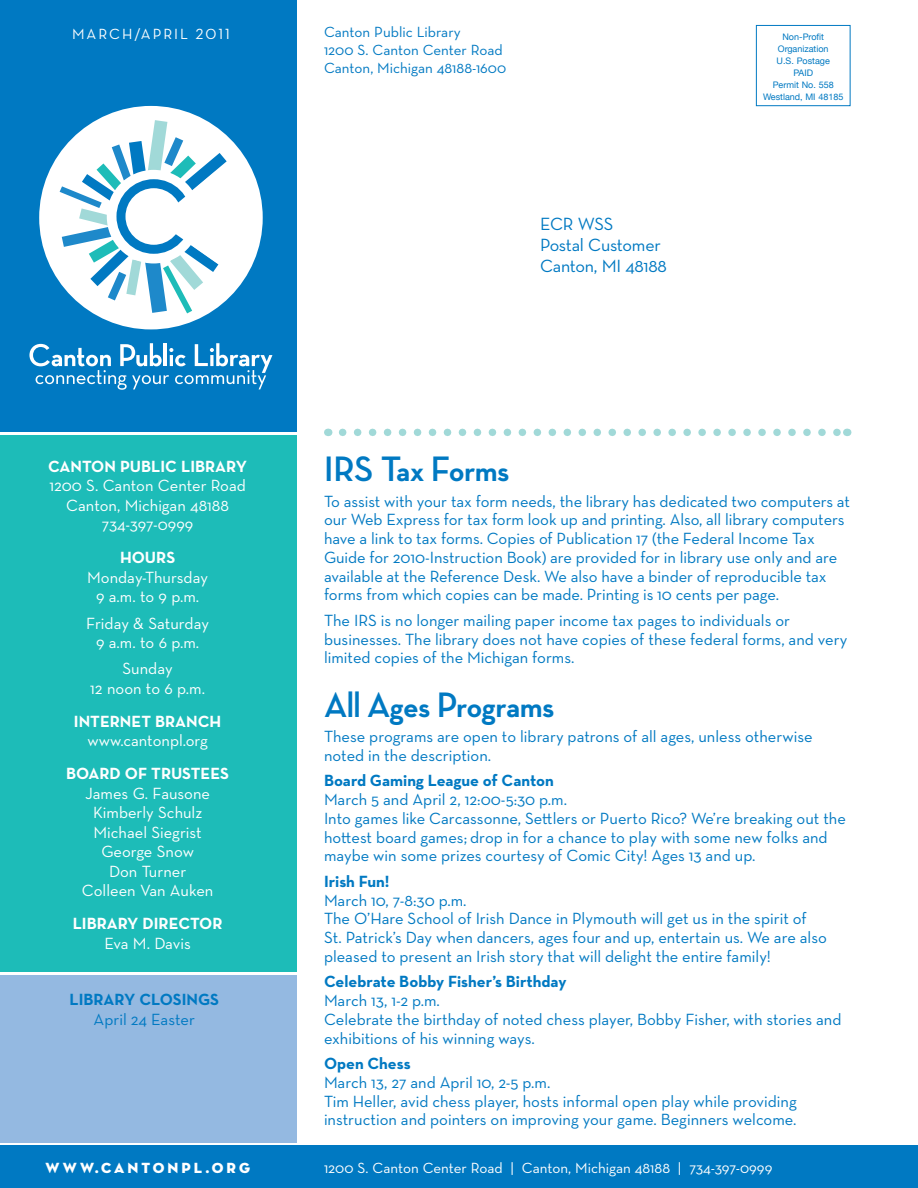
<style>
.page{position:relative;width:918px;height:1188px;background:#fff}
.page>*{position:absolute;margin:0;border:0;box-sizing:border-box;transform-origin:0 0}
.Headline{font:700 36px "Neutraface Display";color:#0079c2}
.t1{font:18px "Neutraface Text";letter-spacing:-.015em;color:#0079c2}
.Body{font:16.5px/18.8px "Neutraface Text";letter-spacing:-.005em;color:#0079c2}
.t2{font:16.5px "Neutraface Text";color:#fff}
.Headline-2{font:16.5px/18.8px "Neutraface Text";color:#0079c2}
.Class_Title{font:700 16.5px "Neutraface Text";color:#0079c2}
.t3{font:700 16.5px "Neutraface Text";color:#fff}
.t4{font:15px "Neutraface Text";color:#0079c2}
.t5{font:15px "Neutraface Text";color:#fff}
.t6{font:15px "Neutraface Display Titling";letter-spacing:.2em;color:#fff}
.t7{font:15px "Neutraface Text";letter-spacing:.13em;color:#fff}
.t8{font:9px "Helvetica Neue";color:#0079c2}
</style>
<div class="page">
<div style="left:0;top:435px;width:297px;height:537px;background:#1dbcb8"></div>
<div style="left:0;top:1146px;width:918px;height:42px;background:#0079c2"></div>
<div style="left:0;top:0;width:297px;height:432px;background:#0079c2"></div>
<div style="left:756px;top:25px;width:94px;height:81px;border:1px solid #0079c2"></div>
<svg style="left:343px;top:429px;width:496px;height:7px"></svg>
<div style="left:0;top:975px;width:297px;height:168px;background:#94b9e1"></div>
<div style="left:39px;top:106px;width:224px;height:223px;background:#fff;border-radius:50%"></div>
<svg style="left:60px;top:120px;width:194px;height:193px"></svg>
<svg style="left:29px;top:343px;width:243px;height:47px"></svg>
<p class="t7" style="left:72px;top:24px;width:159px">MARCH/APRIL 2011</p>
<p class="t3" style="left:48px;top:456px;width:200px">CANTON PUBLIC LIBRARY</p>
<p class="t2" style="left:49px;top:475px;width:198px">1200 S. Canton Center Road</p>
<p class="t2" style="left:66px;top:495px;width:165px">Canton, Michigan 48188</p>
<p class="t2" style="left:102px;top:514px;width:93px">734-397-0999</p>
<p class="t3" style="left:120px;top:547px;width:57px">HOURS</p>
<p class="t2" style="left:87px;top:567px;width:122px">Monday-Thursday</p>
<p class="t2" style="left:96px;top:586px;width:105px">9 a.m. to 9 p.m.</p>
<p class="t2" style="left:86px;top:613px;width:124px">Friday &amp; Saturday</p>
<p class="t2" style="left:96px;top:632px;width:105px">9 a.m. to 6 p.m.</p>
<p class="t2" style="left:123px;top:658px;width:52px">Sunday</p>
<p class="t2" style="left:90px;top:678px;width:116px">12 noon to 6 p.m.</p>
<p class="t3" style="left:74px;top:711px;width:149px">INTERNET BRANCH</p>
<p class="t2" style="left:87px;top:730px;width:122px">www.cantonpl.org</p>
<p class="t3" style="left:66px;top:763px;width:164px">BOARD OF TRUSTEES</p>
<p class="t2" style="left:85px;top:783px;width:127px">James G. Fausone</p>
<p class="t2" style="left:93px;top:802px;width:111px">Kimberly Schulz</p>
<p class="t2" style="left:94px;top:822px;width:110px">Michael Siegrist</p>
<p class="t2" style="left:101px;top:841px;width:94px">George Snow</p>
<p class="t2" style="left:109px;top:861px;width:79px">Don Turner</p>
<p class="t2" style="left:82px;top:880px;width:133px">Colleen Van Auken</p>
<p class="t3" style="left:73px;top:913px;width:151px">LIBRARY DIRECTOR</p>
<p class="t2" style="left:104px;top:933px;width:88px">Eva M. Davis</p>
<p class="Class_Title" style="left:69px;top:989px;width:151px">LIBRARY CLOSINGS</p>
<p class="Body" style="left:94px;top:1010px;width:103px">April 24 Easter</p>
<p class="t4" style="left:324px;top:22px;width:138px">Canton Public Library</p>
<p class="t4" style="left:324px;top:40px;width:180px">1200 S. Canton Center Road</p>
<p class="t4" style="left:324px;top:58px;width:184px">Canton, Michigan 48188-1600</p>
<p class="t1" style="left:540px;top:213px;width:75px">ECR WSS</p>
<p class="t1" style="left:540px;top:234px;width:122px">Postal Customer</p>
<p class="t1" style="left:540px;top:255px;width:128px">Canton, MI 48188</p>
<p class="t8" style="left:783px;top:31px;width:43px">Non-Profit</p>
<p class="t8" style="left:778px;top:43px;width:52px">Organization</p>
<p class="t8" style="left:777px;top:55px;width:55px">U.S. Postage</p>
<p class="t8" style="left:793px;top:67px;width:21px">PAID</p>
<p class="t8" style="left:773px;top:79px;width:62px">Permit No. 558</p>
<p class="t8" style="left:763px;top:91px;width:82px">Westland, MI 48185</p>
<p class="Headline" style="left:324px;top:449px;width:187px">IRS Tax Forms</p>
<p class="Body" style="left:324px;top:491px;width:528px">To assist with your tax form needs, the library has dedicated two computers at our Web Express for tax form look up and printing. Also, all library computers have a link to tax forms. Copies of Publication 17 (the Federal Income Tax Guide for 2010-Instruction Book) are provided for in library use only and are available at the Reference Desk. We also have a binder of reproducible tax forms from which copies can be made. Printing is 10 cents per page.</p>
<p class="Headline-2" style="left:324px;top:611px;width:525px">The IRS is no longer mailing paper income tax pages to individuals or businesses. The library does not have copies of these federal forms, and very limited copies of the Michigan forms.</p>
<p class="Headline" style="left:324px;top:684px;width:232px">All Ages Programs</p>
<p class="Body" style="left:324px;top:727px;width:490px">These programs are open to library patrons of all ages, unless otherwise noted in the description.</p>
<p class="Class_Title" style="left:324px;top:770px;width:231px">Board Gaming League of Canton</p>
<p class="Body" style="left:324px;top:790px;width:245px">March 5 and April 2, 12:00-5:30 p.m.</p>
<p class="Body" style="left:324px;top:809px;width:523px">Into games like Carcassonne, Settlers or Puerto Rico? We’re breaking out the hottest board games; drop in for a chance to play with some new folks and maybe win some prizes courtesy of Comic City! Ages 13 and up.</p>
<p class="Class_Title" style="left:324px;top:871px;width:67px">Irish Fun!</p>
<p class="Body" style="left:324px;top:890px;width:144px">March 10, 7-8:30 p.m.</p>
<p class="Body" style="left:324px;top:909px;width:505px">The O’Hare School of Irish Dance in Plymouth will get us in the spirit of<br>St. Patrick’s Day when dancers, ages four and up, entertain us. We are also pleased to present an Irish story that will delight the entire family!</p>
<p class="Class_Title" style="left:324px;top:971px;width:244px">Celebrate Bobby Fisher’s Birthday</p>
<p class="Body" style="left:324px;top:991px;width:117px">March 13, 1-2 p.m.</p>
<p class="Body" style="left:324px;top:1010px;width:519px">Celebrate the birthday of noted chess player, Bobby Fisher, with stories and exhibitions of his winning ways.</p>
<p class="Class_Title" style="left:324px;top:1053px;width:88px">Open Chess</p>
<p class="Body" style="left:324px;top:1073px;width:228px">March 13, 27 and April 10, 2-5 p.m.</p>
<p class="Body" style="left:324px;top:1091px;width:474px">Tim Heller, avid chess player, hosts informal open play while providing instruction and pointers on improving your game. Beginners welcome.</p>
<p class="t6" style="left:46px;top:1158px;width:206px">WWW.CANTONPL.ORG</p>
<p class="t5" style="left:324px;top:1158px;width:450px">1200 S. Canton Center Road | Canton, Michigan 48188 | 734-397-0999</p>
</div>
